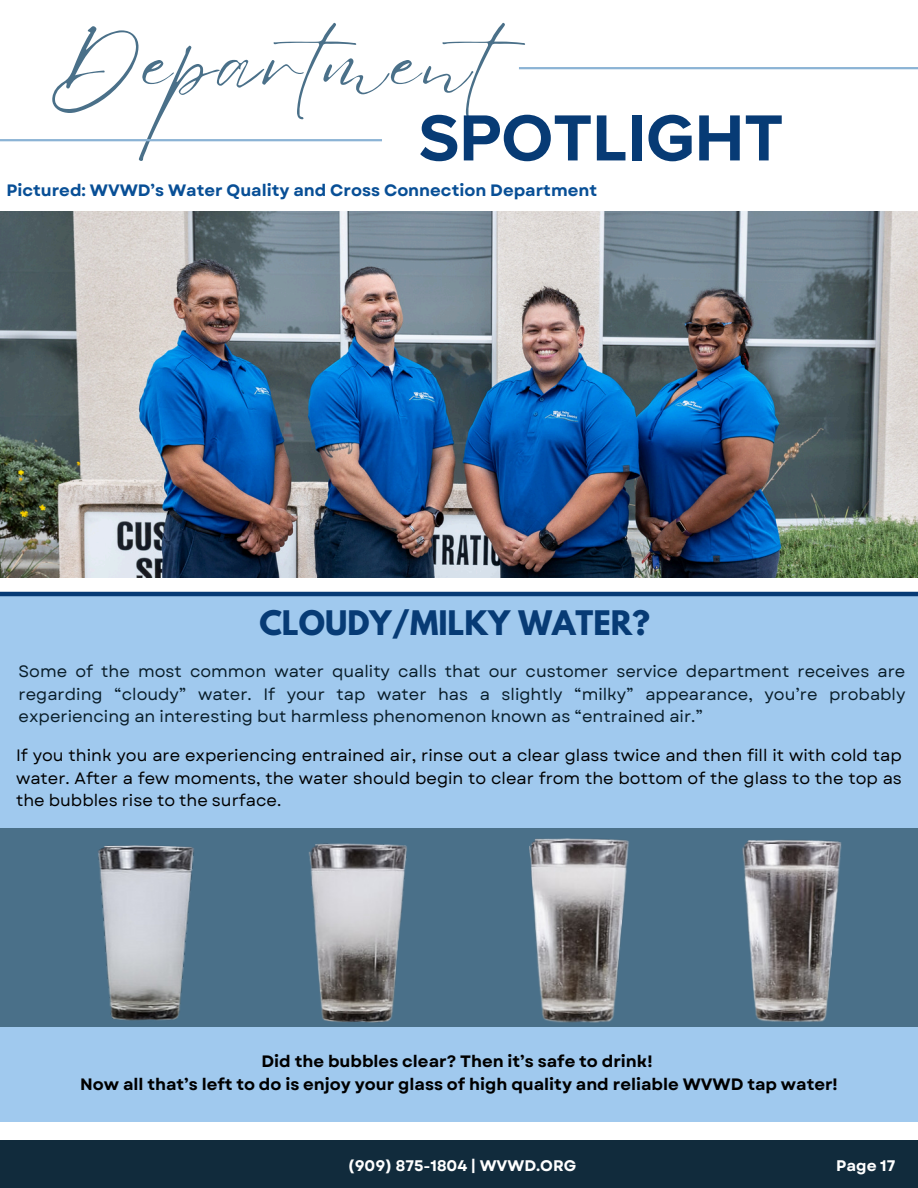
<style>
.page{position:relative;width:918px;height:1188px;background:#fff}
.page>*{position:absolute;margin:0;border:0;box-sizing:border-box;transform-origin:0 0}
.t1{font:85.95px "Eyesome Script";letter-spacing:.05em;color:#4a7089}
.t2{font:700 67.5px "Proxima Nova";color:#073b75}
.t3{font:700 30px "League Spartan";color:#073b75}
.t4{font:16.5px/22.5px "Garet";color:#091d29;text-align:justify}
.t5{font:16.5px/22.5px "Garet";color:#000;text-align:justify}
.t6{font:700 16.5px/22.5px "Garet";color:#000;text-align:center}
.t7{font:700 16.5px "Garet";color:#084f96}
.t8{font:700 15.3px "Garet";color:#fff}
</style>
<div class="page">
<hr style="left:519px;top:67px;width:399px;height:2px;background:#8bb3d5">
<hr style="left:0;top:139px;width:382px;height:2px;background:#8bb3d5">
<img style="left:0;top:211px;width:918px;height:367px">
<div style="left:0;top:594px;width:918px;height:528px;background:#a0c9ee"></div>
<div style="left:0;top:828px;width:918px;height:199px;background:#4a7089"></div>
<img style="left:98px;top:845px;width:96px;height:176px">
<img style="left:308px;top:843px;width:99px;height:180px">
<img style="left:529px;top:838px;width:100px;height:185px">
<img style="left:742px;top:840px;width:100px;height:182px">
<hr style="left:0;top:592px;width:918px;height:4px;background:#073b75">
<div style="left:0;top:1141px;width:918px;height:47px;background:#112b3c"></div>
<h1 class="t1" style="left:48px;top:7px;width:512px">Department</h1>
<p class="t2" style="left:419px;top:98px;width:366px">SPOTLIGHT</p>
<p class="t7" style="left:6px;top:178px;width:592px">Pictured: WVWD’s Water Quality and Cross Connection Department</p>
<p class="t3" style="left:259px;top:608px;width:392px">CLOUDY/MILKY WATER?</p>
<p class="t4" style="left:19px;top:660px;width:888px">Some of the most common water quality calls that our customer service department receives are regarding “cloudy” water. If your tap water has a slightly “milky” appearance, you’re probably experiencing an interesting but harmless phenomenon known as “entrained air.”</p>
<h5 class="t5" style="left:16px;top:744px;width:887px">If you think you are experiencing entrained air, rinse out a clear glass twice and then fill it with cold tap water. After a few moments, the water should begin to clear from the bottom of the glass to the top as the bubbles rise to the surface.</h5>
<h4 class="t6" style="left:80px;top:1050px;width:759px">Did the bubbles clear? Then it’s safe to drink!<br>Now all that’s left to do is enjoy your glass of high quality and reliable WVWD tap water!</h4>
<p class="t8" style="left:348px;top:1154px;width:230px">(909) 875-1804 | WVWD.ORG</p>
<h5 class="t8" style="left:836px;top:1154px;width:61px">Page 17</h5>
</div>
